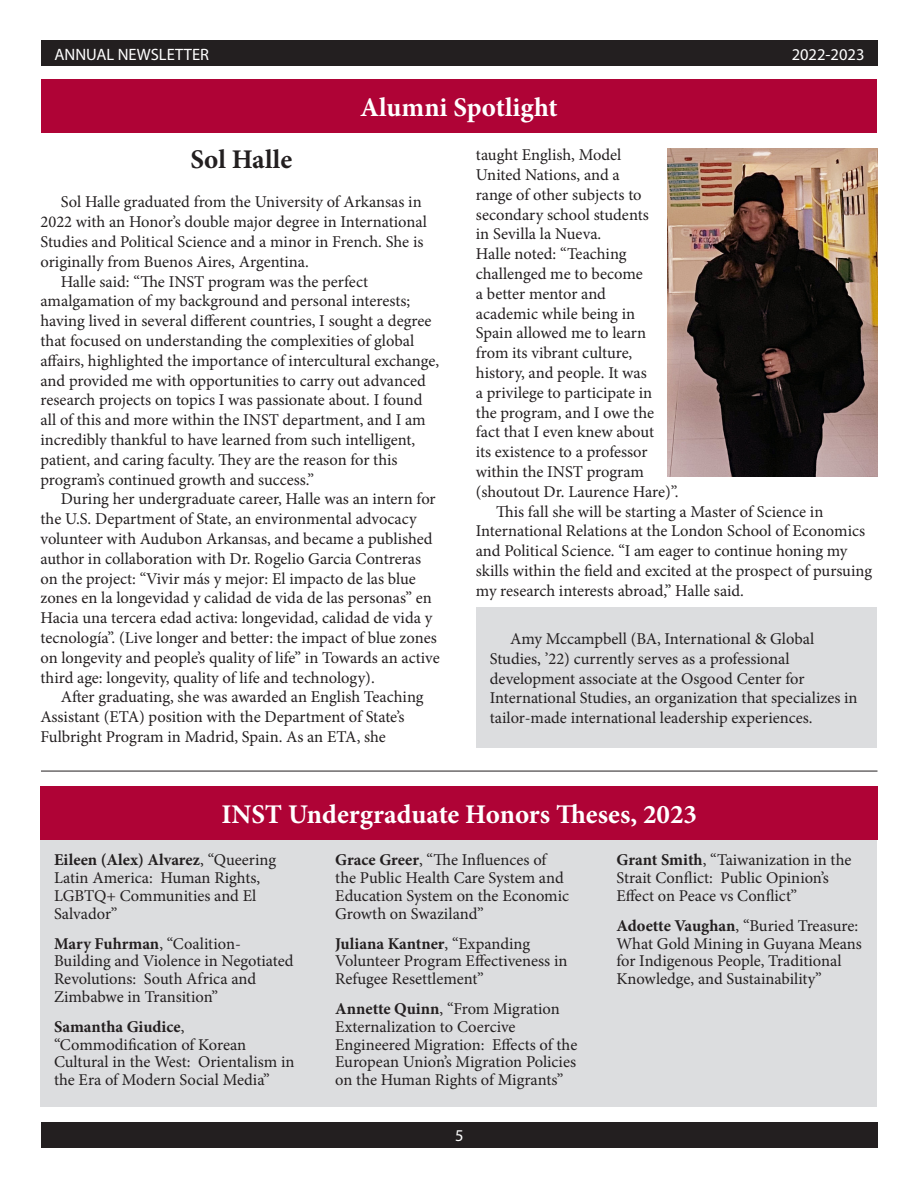
<style>
.page{position:relative;width:918px;height:1188px;background:#fff}
.page>*{position:absolute;margin:0;border:0;box-sizing:border-box;transform-origin:0 0}
.t1{font:700 27px "Minion Pro";color:#fff}
.t2{font:700 27px "Minion Pro";letter-spacing:.005em;color:#231f20}
.No_Spacing{font:16.5px/19.8px "Minion Pro";color:#231f20}
.t3{font:16.5px "Myriad Pro";color:#fff}
.s1{font-weight:700}
</style>
<div class="page">
<div style="left:41px;top:1122px;width:837px;height:26px;background:#231f20"></div>
<div style="left:41px;top:40px;width:837px;height:26px;background:#231f20"></div>
<div style="left:41px;top:80px;width:836px;height:53px;background:#af0336"></div>
<img style="left:668px;top:148px;width:210px;height:328px">
<div style="left:476px;top:608px;width:401px;height:140px;background:#dcdddf"></div>
<hr style="left:41px;top:771px;width:837px;height:1px;background:#231f20">
<div style="left:41px;top:786px;width:837px;height:54px;background:#af0336"></div>
<div style="left:40px;top:840px;width:838px;height:267px;background:#dcdddf"></div>
<p class="t3" style="left:54px;top:44px;width:156px">ANNUAL NEWSLETTER</p>
<p class="t3" style="left:792px;top:44px;width:74px">2022-2023</p>
<p class="t1" style="left:360px;top:89px;width:199px">Alumni Spotlight</p>
<p class="t2" style="left:190px;top:140px;width:103px">Sol Halle</p>
<p class="No_Spacing" style="left:40px;top:192px;width:388px;text-indent:20px">Sol Halle graduated from the University of Arkansas in 2022 with an Honor’s double major degree in International Studies and Political Science and a minor in French. She is originally from Buenos Aires, Argentina.</p>
<p class="No_Spacing" style="left:40px;top:272px;width:400px;text-indent:20px">Halle said: “The INST program was the perfect amalgamation of my background and personal interests; having lived in several different countries, I sought a degree that focused on understanding the complexities of global affairs, highlighted the importance of intercultural exchange, and provided me with opportunities to carry out advanced research projects on topics I was passionate about. I found all of this and more within the INST department, and I am incredibly thankful to have learned from such intelligent, patient, and caring faculty. They are the reason for this program’s continued growth and success.”</p>
<p class="No_Spacing" style="left:40px;top:489px;width:401px;text-indent:20px">During her undergraduate career, Halle was an intern for the U.S. Department of State, an environmental advocacy volunteer with Audubon Arkansas, and became a published author in collaboration with Dr. Rogelio Garcia Contreras on the project: “Vivir más y mejor: El impacto de las blue zones en la longevidad y calidad de vida de las personas” en Hacia una tercera edad activa: longevidad, calidad de vida y tecnología”. (Live longer and better: the impact of blue zones on longevity and people’s quality of life” in Towards an active third age: longevity, quality of life and technology).</p>
<p class="No_Spacing" style="left:40px;top:687px;width:385px;text-indent:20px">After graduating, she was awarded an English Teaching<br>Assistant (ETA) position with the Department of State’s<br>Fulbright Program in Madrid, Spain. As an ETA, she</p>
<p class="No_Spacing" style="left:476px;top:145px;width:204px">taught English, Model<br>United Nations, and a<br>range of other subjects to secondary school students<br>in Sevilla la Nueva.<br>Halle noted: “Teaching challenged me to become<br>a better mentor and<br>academic while being in<br>Spain allowed me to learn from its vibrant culture, history, and people. It was<br>a privilege to participate in<br>the program, and I owe the fact that I even knew about<br>its existence to a professor within the INST program (shoutout Dr. Laurence Hare)”.</p>
<p class="No_Spacing" style="left:476px;top:501px;width:398px;text-indent:20px">This fall she will be starting a Master of Science in International Relations at the London School of Economics and Political Science. “I am eager to continue honing my skills within the field and excited at the prospect of pursuing my research interests abroad,” Halle said.</p>
<p class="No_Spacing" style="left:490px;top:629px;width:369px;text-indent:20px">Amy Mccampbell (BA, International &amp; Global Studies, ’22) currently serves as a professional development associate at the Osgood Center for International Studies, an organization that specializes in tailor-made international leadership experiences.</p>
<p class="t1" style="left:221px;top:795px;width:477px">INST Undergraduate Honors Theses, 2023</p>
<p class="No_Spacing" style="left:54px;top:851px;width:224px;line-height:17.9px"><span class="s1">Eileen (Alex) Alvarez</span>, “Queering<br>Latin America: Human Rights,<br>LGBTQ+ Communities and El<br>Salvador”</p>
<p class="No_Spacing" style="left:54px;top:934px;width:241px;line-height:17.9px"><span class="s1">Mary Fuhrman</span>, “Coalition-<br>Building and Violence in Negotiated<br>Revolutions: South Africa and<br>Zimbabwe in Transition”</p>
<p class="No_Spacing" style="left:54px;top:1018px;width:242px;line-height:17.9px"><span class="s1">Samantha Giudice</span>, “Commodification of Korean<br>Cultural in the West: Orientalism in the Era of Modern Social Media”</p>
<p class="No_Spacing" style="left:335px;top:851px;width:235px;line-height:17.9px"><span class="s1">Grace Greer</span>, “The Influences of the Public Health Care System and<br>Education System on the Economic<br>Growth on Swaziland”</p>
<p class="No_Spacing" style="left:335px;top:934px;width:234px;line-height:17.9px"><span class="s1">Juliana Kantner</span>, “Expanding<br>Volunteer Program Effectiveness in<br>Refugee Resettlement”</p>
<p class="No_Spacing" style="left:335px;top:1000px;width:244px;line-height:17.9px"><span class="s1">Annette Quinn</span>, “From Migration Externalization to Coercive Engineered Migration: Effects of the European Union’s Migration Policies on the Human Rights of Migrants”</p>
<p class="No_Spacing" style="left:616px;top:851px;width:237px;line-height:17.9px"><span class="s1">Grant Smith</span>, “Taiwanization in the<br>Strait Conflict: Public Opinion’s<br>Effect on Peace vs Conflict”</p>
<p class="No_Spacing" style="left:616px;top:917px;width:247px;line-height:17.9px"><span class="s1">Adoette Vaughan</span>, “Buried Treasure:<br>What Gold Mining in Guyana Means for Indigenous People, Traditional Knowledge, and Sustainability”</p>
<p class="t3" style="left:455px;top:1125px;width:10px">5</p>
</div>
